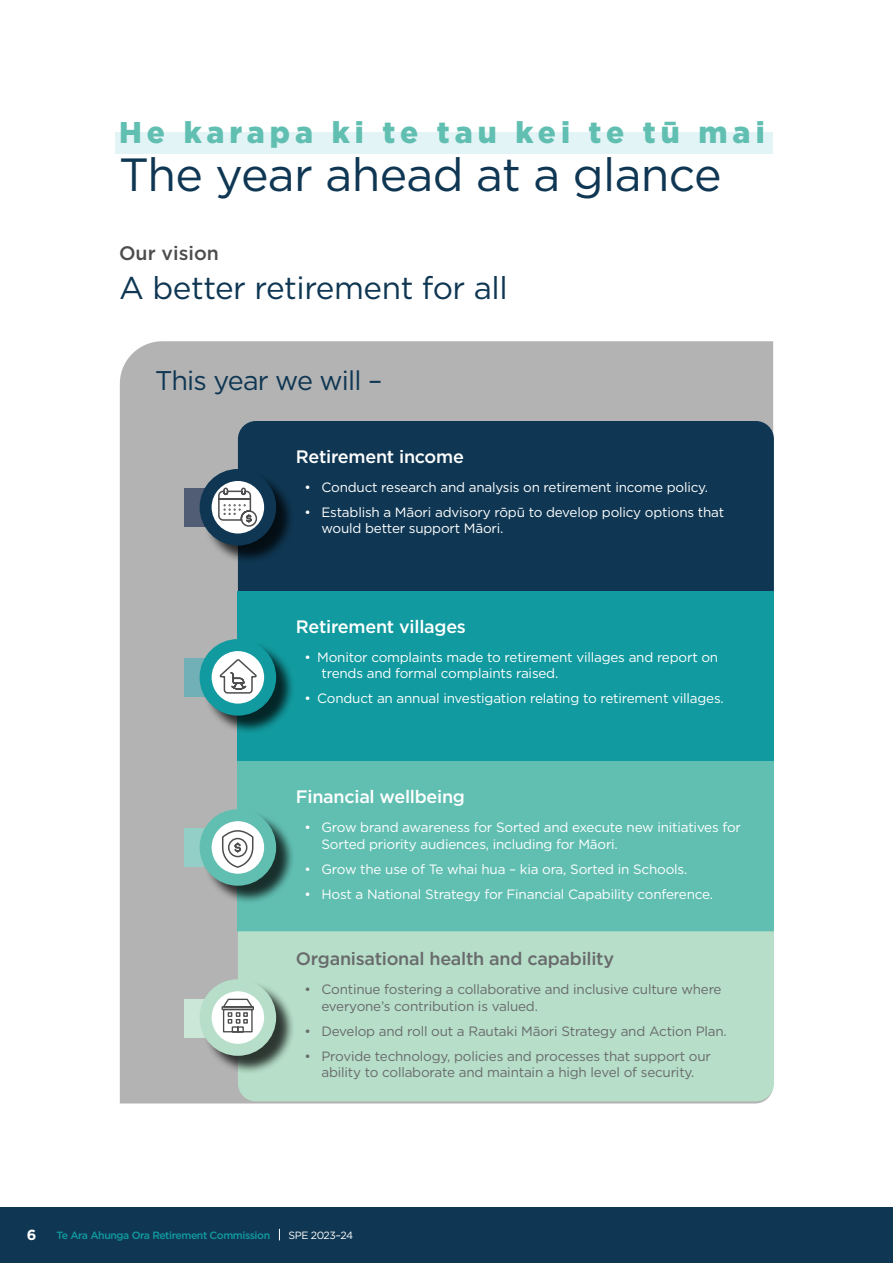
<style>
.page{position:relative;width:893px;height:1263px;background:#fff}
.page>*{position:absolute;margin:0;border:0;box-sizing:border-box;transform-origin:0 0}
.t1{font:46.5px "Gotham";letter-spacing:-.015em;color:#0f3753}
.t2{font:31.5px "Gotham";letter-spacing:-.015em;color:#0f3753}
.t3{font:900 30px "Gotham";letter-spacing:.17em;color:#61bfb2}
.t4{font:27px "Gotham";letter-spacing:-.03em;color:#0f3753}
.t5{font:500 19.5px "Gotham";color:#4d4d4f}
.t6{font:500 18px "Gotham";letter-spacing:-.015em;color:#fff}
.t7{font:500 18px "Gotham";letter-spacing:-.015em;color:#696a6c}
.t8{font:700 14.55px "Gotham";color:#fff}
.t9{font:13.5px/16.5px "Gotham";letter-spacing:-.015em;color:#fff}
.t10{font:13.5px/16.5px "Gotham";letter-spacing:-.015em;color:#696a6c}
.t11{font:500 10.5px "Gotham";letter-spacing:-.04em;color:#119a9f}
.t12{font:10.5px "Gotham";letter-spacing:-.04em;color:#fff}
</style>
<div class="page">
<div style="left:0;top:1208px;width:893px;height:55px;background:#0f3753"></div>
<div style="left:120px;top:341px;width:653px;height:762px;background:#b3b3b3"></div>
<div style="left:185px;top:488px;width:67px;height:39px;background:#505d75"></div>
<div style="left:185px;top:659px;width:67px;height:38px;background:#70b0b6"></div>
<div style="left:185px;top:829px;width:67px;height:38px;background:#93cfc6"></div>
<div style="left:185px;top:999px;width:67px;height:38px;background:#cae7d7"></div>
<div style="left:115px;top:132px;width:657px;height:21px;background:#e3f4f6"></div>
<div style="left:238px;top:421px;width:536px;height:170px;background:#0f3753"></div>
<div style="left:238px;top:591px;width:536px;height:170px;background:#119a9f"></div>
<div style="left:238px;top:761px;width:536px;height:170px;background:#61bfb2"></div>
<div style="left:238px;top:931px;width:536px;height:170px;background:#b6dec8"></div>
<div style="left:202px;top:471px;width:93px;height:93px;background:#000;opacity:.75"></div>
<svg style="left:206px;top:475px;width:64px;height:64px"></svg>
<div style="left:200px;top:469px;width:76px;height:76px;border:12px solid #0f3753;border-radius:50%"></div>
<div style="left:202px;top:642px;width:93px;height:93px;background:#000;opacity:.75"></div>
<svg style="left:206px;top:645px;width:64px;height:65px"></svg>
<div style="left:200px;top:639px;width:76px;height:77px;border:12px solid #119a9f;border-radius:50%"></div>
<div style="left:202px;top:812px;width:93px;height:93px;background:#000;opacity:.75"></div>
<svg style="left:206px;top:815px;width:64px;height:65px"></svg>
<div style="left:200px;top:809px;width:76px;height:77px;border:12px solid #61bfb2;border-radius:50%"></div>
<div style="left:202px;top:982px;width:93px;height:93px;background:#000;opacity:.75"></div>
<svg style="left:206px;top:985px;width:64px;height:65px"></svg>
<div style="left:200px;top:979px;width:76px;height:77px;border:12px solid #b6dec8;border-radius:50%"></div>
<svg style="left:217px;top:487px;width:41px;height:40px;background:#cfd0d1"></svg>
<svg style="left:219px;top:658px;width:39px;height:36px"></svg>
<svg style="left:221px;top:828px;width:34px;height:41px"></svg>
<svg style="left:221px;top:997px;width:34px;height:36px"></svg>
<hr style="left:892px;top:1043px;width:1px;height:166px;background:#0f3753">
<h3 class="t3" style="left:119px;top:112px;width:647px">He karapa ki te tau kei te tū mai</h3>
<h1 class="t1" style="left:119px;top:145px;width:604px">The year ahead at a glance</h1>
<h3 class="t5" style="left:119px;top:240px;width:101px">Our vision</h3>
<h2 class="t2" style="left:119px;top:268px;width:390px">A better retirement for all</h2>
<h3 class="t4" style="left:155px;top:363px;width:229px">This year we will –</h3>
<h3 class="t6" style="left:296px;top:444px;width:169px">Retirement income</h3>
<p class="t9" style="left:304px;top:479px;width:405px">• Conduct research and analysis on retirement income policy.</p>
<p class="t9" style="left:321px;top:504px;width:404px;text-indent:-17px">• Establish a Māori advisory rōpū to develop policy options that would better support Māori.</p>
<h3 class="t6" style="left:296px;top:614px;width:171px">Retirement villages</h3>
<p class="t9" style="left:321px;top:649px;width:398px;text-indent:-17px">• Monitor complaints made to retirement villages and report on trends and formal complaints raised.</p>
<p class="t9" style="left:304px;top:690px;width:421px">• Conduct an annual investigation relating to retirement villages.</p>
<h3 class="t6" style="left:296px;top:785px;width:171px">Financial wellbeing</h3>
<p class="t9" style="left:321px;top:819px;width:421px;text-indent:-17px">• Grow brand awareness for Sorted and execute new initiatives for<br>Sorted priority audiences, including for Māori.</p>
<p class="t9" style="left:304px;top:860px;width:384px">• Grow the use of Te whai hua – kia ora, Sorted in Schools.</p>
<p class="t9" style="left:304px;top:885px;width:410px">• Host a National Strategy for Financial Capability conference.</p>
<h3 class="t7" style="left:296px;top:947px;width:320px">Organisational health and capability</h3>
<p class="t10" style="left:321px;top:981px;width:402px;text-indent:-17px">• Continue fostering a collaborative and inclusive culture where everyone’s contribution is valued.</p>
<p class="t10" style="left:304px;top:1022px;width:424px">• Develop and roll out a Rautaki Māori Strategy and Action Plan.</p>
<p class="t10" style="left:304px;top:1047px;width:408px;text-align:center">• Provide technology, policies and processes that support our ability to collaborate and maintain a high level of security.</p>
<p class="t8" style="left:27px;top:1225px;width:11px">6</p>
<p class="t11" style="left:57px;top:1228px;width:215px">Te Ara Ahunga Ora Retirement Commission</p>
<p class="t12" style="left:289px;top:1228px;width:66px">SPE 2023–24</p>
</div>
